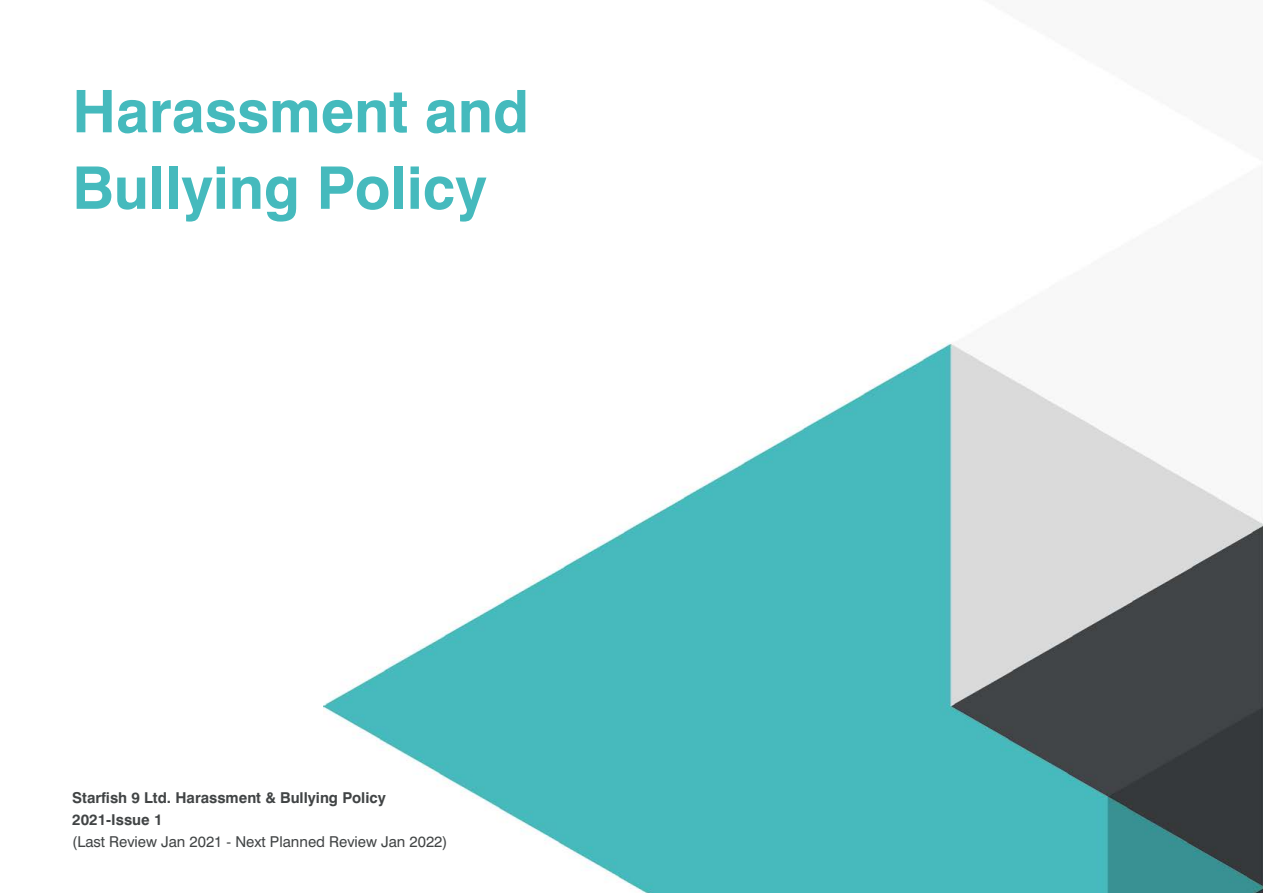
<style>
.page{position:relative;width:1263px;height:893px;background:#fff}
.page>*{position:absolute;margin:0;border:0;box-sizing:border-box;transform-origin:0 0}
.t1{font:700 58.8px/76.5px "Swiss 721 BT";color:#45babd}
.t2{font:700 15px/22.2px "Swiss 721 BT";color:#414445}
.t3{font:15px "Swiss 721 BT";color:#414445}
</style>
<div class="page">
<img style="left:324px;top:343px;width:939px;height:550px">
<h1 class="t1" style="left:72px;top:73px;width:458px">Harassment and<br>Bullying Policy</h1>
<p class="t2" style="left:72px;top:786px;width:315px">Starfish 9 Ltd. Harassment &amp; Bullying Policy<br>2021-Issue 1</p>
<p class="t3" style="left:72px;top:833px;width:377px">(Last Review Jan 2021 - Next Planned Review Jan 2022)</p>
</div>
